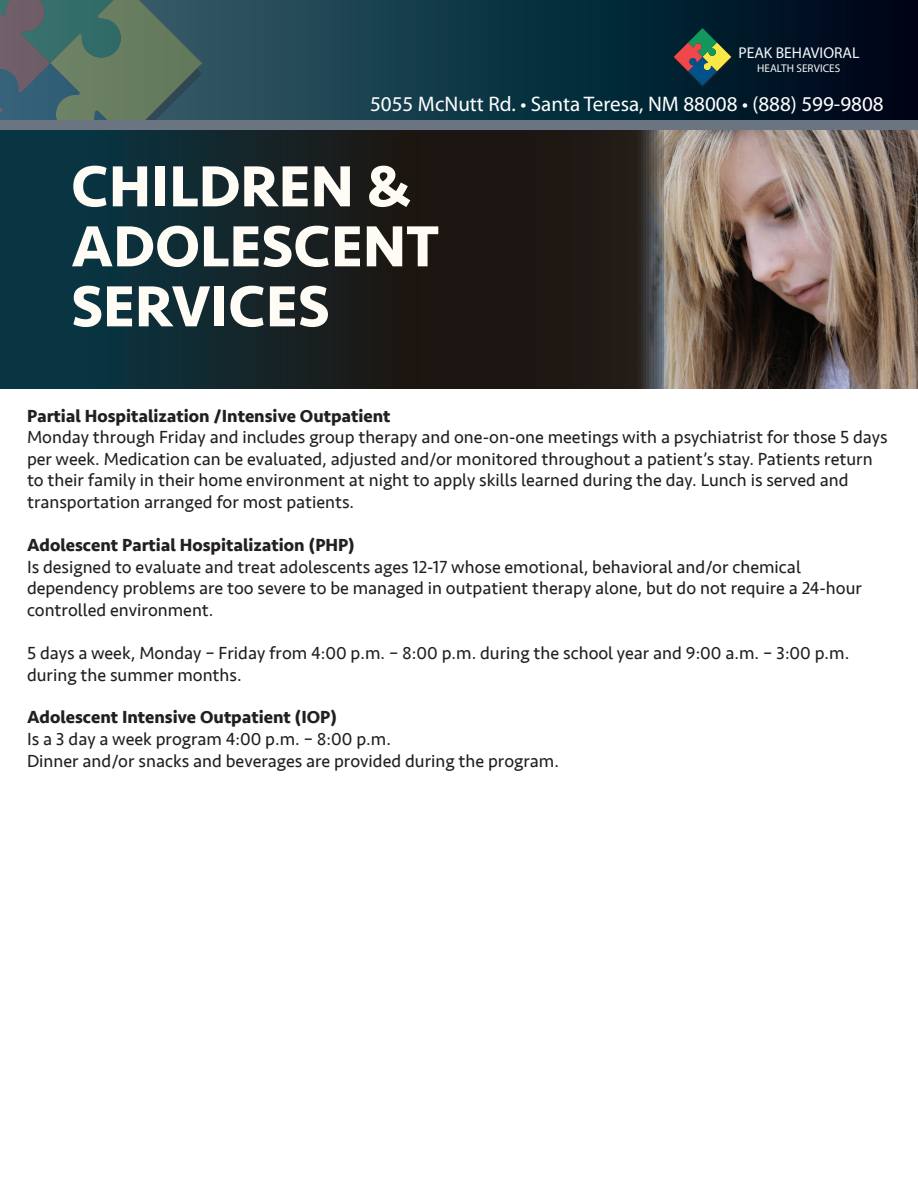
<style>
.page{position:relative;width:918px;height:1188px;background:#fff}
.page>*{position:absolute;margin:0;border:0;box-sizing:border-box;transform-origin:0 0}
.t1{font:700 60px/60px "Seravek";color:#fefcf4}
.t2{font:21.15px "Myriad Pro";color:#fff}
.t3{font:18px/21.6px "Seravek";color:#231f20}
.t4{font:700 18px "Seravek";color:#231f20}
.t5{font:15.6px "Myriad Pro";color:#f6f8f8}
.t6{font:11.25px "Myriad Pro";color:#f6f8f8}
</style>
<div class="page">
<svg style="left:202px;top:0;width:716px;height:120px;background:#0d2d3c"></svg>
<svg style="left:0;top:0;width:202px;height:120px;background:#526d66"></svg>
<img style="left:664px;top:130px;width:254px;height:259px">
<svg style="left:0;top:130px;width:664px;height:259px;background:#172326"></svg>
<div style="left:0;top:120px;width:918px;height:10px;background:#6a7581"></div>
<svg style="left:674px;top:28px;width:57px;height:60px;background:#3d4f44"></svg>
<p class="t5" style="left:738px;top:43px;width:123px">PEAK BEHAVIORAL</p>
<p class="t6" style="left:757px;top:61px;width:85px">HEALTH SERVICES</p>
<p class="t2" style="left:370px;top:91px;width:515px">5055 McNutt Rd. • Santa Teresa, NM 88008 • (888) 599-9808</p>
<h1 class="t1" style="left:71px;top:155px;width:369px">CHILDREN &amp;<br>ADOLESCENT<br>SERVICES</h1>
<p class="t4" style="left:27px;top:401px;width:365px">Partial Hospitalization /Intensive Outpatient</p>
<p class="t3" style="left:27px;top:426px;width:862px">Monday through Friday and includes group therapy and one-on-one meetings with a psychiatrist for those 5 days per week. Medication can be evaluated, adjusted and/or monitored throughout a patient’s stay. Patients return to their family in their home environment at night to apply skills learned during the day. Lunch is served and transportation arranged for most patients.</p>
<p class="t4" style="left:27px;top:531px;width:329px">Adolescent Partial Hospitalization (PHP)</p>
<p class="t3" style="left:27px;top:556px;width:837px">Is designed to evaluate and treat adolescents ages 12-17 whose emotional, behavioral and/or chemical dependency problems are too severe to be managed in outpatient therapy alone, but do not require a 24-hour controlled environment.</p>
<p class="t3" style="left:27px;top:642px;width:824px">5 days a week, Monday – Friday from 4:00 p.m. – 8:00 p.m. during the school year and 9:00 a.m. – 3:00 p.m. during the summer months.</p>
<p class="t4" style="left:27px;top:703px;width:312px">Adolescent Intensive Outpatient (IOP)</p>
<p class="t3" style="left:27px;top:728px;width:533px">Is a 3 day a week program 4:00 p.m. – 8:00 p.m.<br>Dinner and/or snacks and beverages are provided during the program.</p>
</div>
